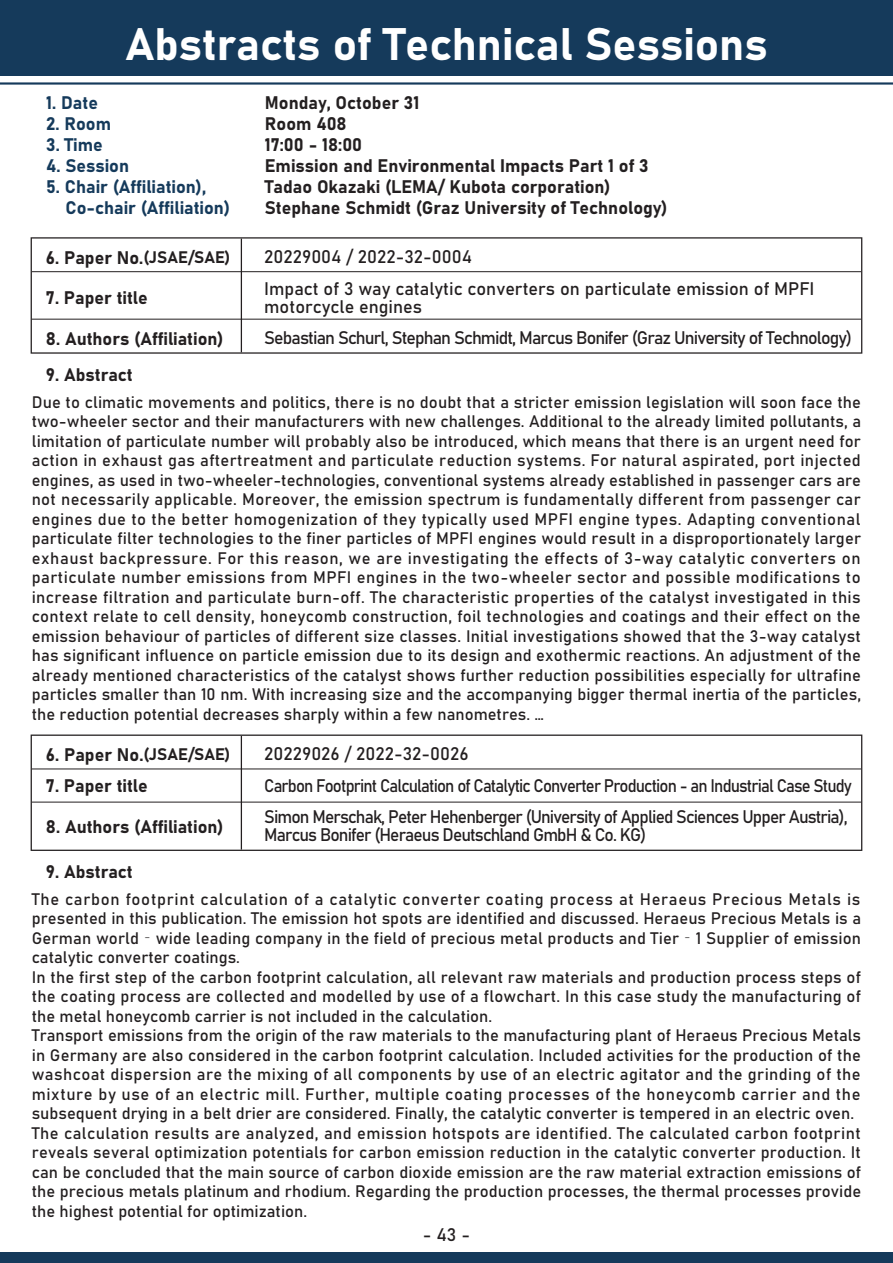
<style>
.page{position:relative;width:893px;height:1263px;background:#fff}
.page>*{position:absolute;margin:0;border:0;box-sizing:border-box;transform-origin:0 0}
.t1{font:700 45px "Bahnschrift";color:#fff}
.t2{font:700 18px/21px "Bahnschrift";color:#231f20}
.t3{font:18px/31.5px "Bahnschrift";letter-spacing:-.05em;color:#231f20}
.t4{font:18px/31.5px "Bahnschrift";color:#231f20}
.t5{font:700 18px/21px "Bahnschrift";color:#153a5b}
.t6{font:18px "Bahnschrift";letter-spacing:-.05em;color:#231f20;scale:.96 1}
.t7{font:16.5px/19.5px "Bahnschrift";letter-spacing:.01em;color:#231f20;text-align:justify}
.s1{font-size:16.5px}
.s2{font-family:"Koz Go Pr 6 N Regular 90 msp RKSJ H"}
</style>
<div class="page">
<div style="left:0;top:0;width:893px;height:75px;background:#153a5b"></div>
<hr style="left:0;top:82px;width:893px;height:3px;background:#153a5b">
<div style="left:0;top:1252px;width:893px;height:11px;background:#153a5b"></div>
<svg style="left:31px;top:237px;width:831px;height:117px"></svg>
<hr style="left:32px;top:271px;width:829px;height:1px;background:#231f20">
<hr style="left:32px;top:319px;width:829px;height:1px;background:#231f20">
<hr style="left:241px;top:239px;width:1px;height:113px;background:#231f20">
<svg style="left:31px;top:734px;width:831px;height:117px"></svg>
<hr style="left:32px;top:768px;width:829px;height:1px;background:#231f20">
<hr style="left:32px;top:802px;width:829px;height:1px;background:#231f20">
<hr style="left:241px;top:736px;width:1px;height:114px;background:#231f20">
<h1 class="t1" style="left:125px;top:29px;width:644px">Abstracts of Technical Sessions</h1>
<p class="t5" style="left:46px;top:94px;width:53px">1. Date</p>
<p class="t5" style="left:46px;top:115px;width:66px">2. Room</p>
<p class="t5" style="left:46px;top:136px;width:58px">3. Time</p>
<p class="t5" style="left:46px;top:157px;width:84px">4. Session</p>
<p class="t5" style="left:66px;top:178px;width:166px;text-indent:-19px">5. Chair (Affiliation),<br>Co-chair (Affiliation)</p>
<p class="t2" style="left:46px;top:248px;width:186px">6. Paper No.<span class="s1">(JSAE/SAE)</span></p>
<p class="t2" style="left:46px;top:289px;width:103px">7. Paper title</p>
<p class="t2" style="left:46px;top:329px;width:179px">8. Authors (Affiliation)</p>
<p class="t2" style="left:46px;top:365px;width:88px">9. Abstract</p>
<p class="t2" style="left:265px;top:94px;width:404px">Monday, October 31<br>Room 408<br>17:00 - 18:00<br>Emission and Environmental Impacts Part 1 of 3<br>Tadao Okazaki (LEMA/ Kubota corporation)<br>Stephane Schmidt (Graz University of Technology)</p>
<p class="t4" style="left:264px;top:243px;width:552px">20229004 / 2022-32-0004<br>Impact of 3 way catalytic converters on particulate emission of MPFI</p>
<p class="t3" style="left:264px;top:292px;width:589px">motorcycle engines<br>Sebastian Schurl, Stephan Schmidt, Marcus Bonifer (Graz University of Technology)</p>
<p class="t7" style="left:32px;top:394px;width:831px">Due to climatic movements and politics, there is no doubt that a stricter emission legislation will soon face the two-wheeler sector and their manufacturers with new challenges. Additional to the already limited pollutants, a limitation of particulate number will probably also be introduced, which means that there is an urgent need for action in exhaust gas aftertreatment and particulate reduction systems. For natural aspirated, port injected engines, as used in two-wheeler-technologies, conventional systems already established in passenger cars are not necessarily applicable. Moreover, the emission spectrum is fundamentally different from passenger car engines due to the better homogenization of they typically used MPFI engine types. Adapting conventional particulate filter technologies to the finer particles of MPFI engines would result in a disproportionately larger exhaust backpressure. For this reason, we are investigating the effects of 3-way catalytic converters on particulate number emissions from MPFI engines in the two-wheeler sector and possible modifications to increase filtration and particulate burn-off. The characteristic properties of the catalyst investigated in this context relate to cell density, honeycomb construction, foil technologies and coatings and their effect on the emission behaviour of particles of different size classes. Initial investigations showed that the 3-way catalyst has significant influence on particle emission due to its design and exothermic reactions. An adjustment of the already mentioned characteristics of the catalyst shows further reduction possibilities especially for ultrafine particles smaller than 10 nm. With increasing size and the accompanying bigger thermal inertia of the particles, the reduction potential decreases sharply within a few nanometres. …</p>
<p class="t2" style="left:46px;top:746px;width:186px">6. Paper No.<span class="s1">(JSAE/SAE)</span></p>
<p class="t2" style="left:46px;top:777px;width:103px">7. Paper title</p>
<p class="t2" style="left:46px;top:818px;width:179px">8. Authors (Affiliation)</p>
<p class="t2" style="left:46px;top:863px;width:88px">9. Abstract</p>
<p class="t3" style="left:264px;top:740px;width:589px">20229026 / 2022-32-0026<br>Carbon Footprint Calculation of Catalytic Converter Production - an Industrial Case Study<br>Simon Merschak, Peter Hehenberger (University of Applied Sciences Upper Austria),</p>
<p class="t6" style="left:264px;top:828px;width:399px">Marcus Bonifer (Heraeus Deutschland GmbH &amp; Co. KG)</p>
<p class="t7" style="left:32px;top:891px;width:831px;text-align:left">The carbon footprint calculation of a catalytic converter coating process at Heraeus Precious Metals is presented in this publication. The emission hot spots are identified and discussed. Heraeus Precious Metals is a German world<span class="s2">‐</span>wide leading company in the field of precious metal products and Tier<span class="s2">‐</span>1 Supplier of emission catalytic converter coatings.<br>In the first step of the carbon footprint calculation, all relevant raw materials and production process steps of the coating process are collected and modelled by use of a flowchart. In this case study the manufacturing of the metal honeycomb carrier is not included in the calculation.<br>Transport emissions from the origin of the raw materials to the manufacturing plant of Heraeus Precious Metals in Germany are also considered in the carbon footprint calculation. Included activities for the production of the washcoat dispersion are the mixing of all components by use of an electric agitator and the grinding of the mixture by use of an electric mill. Further, multiple coating processes of the honeycomb carrier and the subsequent drying in a belt drier are considered. Finally, the catalytic converter is tempered in an electric oven.<br>The calculation results are analyzed, and emission hotspots are identified. The calculated carbon footprint reveals several optimization potentials for carbon emission reduction in the catalytic converter production. It can be concluded that the main source of carbon dioxide emission are the raw material extraction emissions of the precious metals platinum and rhodium. Regarding the production processes, the thermal processes provide the highest potential for optimization.</p>
<p class="t3" style="left:423px;top:1221px;width:49px">- 43 -</p>
</div>
